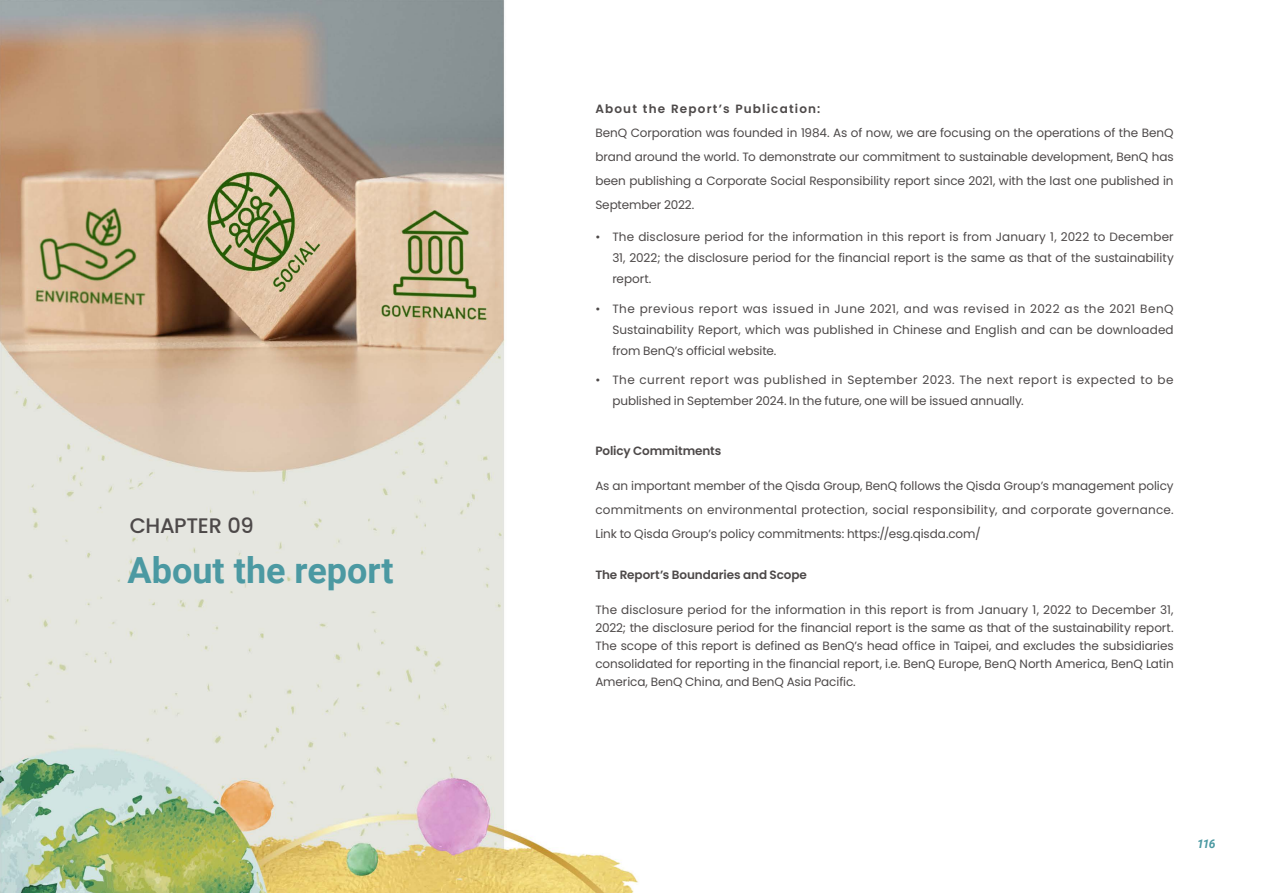
<style>
.page{position:relative;width:1263px;height:893px;background:#fff}
.page>*{position:absolute;margin:0;border:0;box-sizing:border-box;transform-origin:0 0}
.t1{font:700 36px "Roboto";color:#4b99a2}
.t2{font:500 21px "Poppins";letter-spacing:-.02em;color:#4d4949}
.t3{font:12px/24px "Poppins";letter-spacing:-.005em;color:#4d4949;text-align:justify}
.t4{font:12px/21px "Poppins";letter-spacing:.025em;color:#4d4949}
.t5{font:600 12px "Poppins";letter-spacing:-.005em;color:#4d4949}
.t6{font:600 12px "Poppins";letter-spacing:.1em;color:#4d4949}
.t7{font:italic 700 12px "Roboto";color:#4b99a2}
</style>
<div class="page">
<img style="left:0;top:0;width:639px;height:893px">
<h2 class="t2" style="left:130px;top:514px;width:126px">CHAPTER 09</h2>
<h1 class="t1" style="left:128px;top:545px;width:267px">About the report</h1>
<p class="t6" style="left:595px;top:102px;width:226px">About the Report’s Publication:</p>
<p class="t3" style="left:595px;top:120px;width:580px">BenQ Corporation was founded in 1984. As of now, we are focusing on the operations of the BenQ brand around the world. To demonstrate our commitment to sustainable development, BenQ has been publishing a Corporate Social Responsibility report since 2021, with the last one published in September 2022.</p>
<p class="t3" style="left:612px;top:226px;width:563px;line-height:21px;text-indent:-17px">• The disclosure period for the information in this report is from January 1, 2022 to December 31, 2022; the disclosure period for the financial report is the same as that of the sustainability report.</p>
<p class="t3" style="left:612px;top:298px;width:563px;line-height:21px;text-indent:-17px">• The previous report was issued in June 2021, and was revised in 2022 as the 2021 BenQ Sustainability Report, which was published in Chinese and English and can be downloaded from BenQ’s official website.</p>
<p class="t4" style="left:612px;top:369px;width:563px;text-indent:-17px">• The current report was published in September 2023. The next report is expected to be published in September 2024. In the future, one will be issued annually.</p>
<p class="t5" style="left:595px;top:443px;width:128px">Policy Commitments</p>
<p class="t3" style="left:595px;top:473px;width:580px">As an important member of the Qisda Group, BenQ follows the Qisda Group’s management policy commitments on environmental protection, social responsibility, and corporate governance.<br>Link to Qisda Group’s policy commitments: https://esg.qisda.com/</p>
<p class="t5" style="left:595px;top:567px;width:213px">The Report’s Boundaries and Scope</p>
<p class="t3" style="left:595px;top:600px;width:580px;line-height:18px">The disclosure period for the information in this report is from January 1, 2022 to December 31, 2022; the disclosure period for the financial report is the same as that of the sustainability report.<br>The scope of this report is defined as BenQ’s head office in Taipei, and excludes the subsidiaries consolidated for reporting in the financial report, i.e. BenQ Europe, BenQ North America, BenQ Latin America, BenQ China, and BenQ Asia Pacific.</p>
<p class="t7" style="left:1197px;top:835px;width:20px">116</p>
</div>
